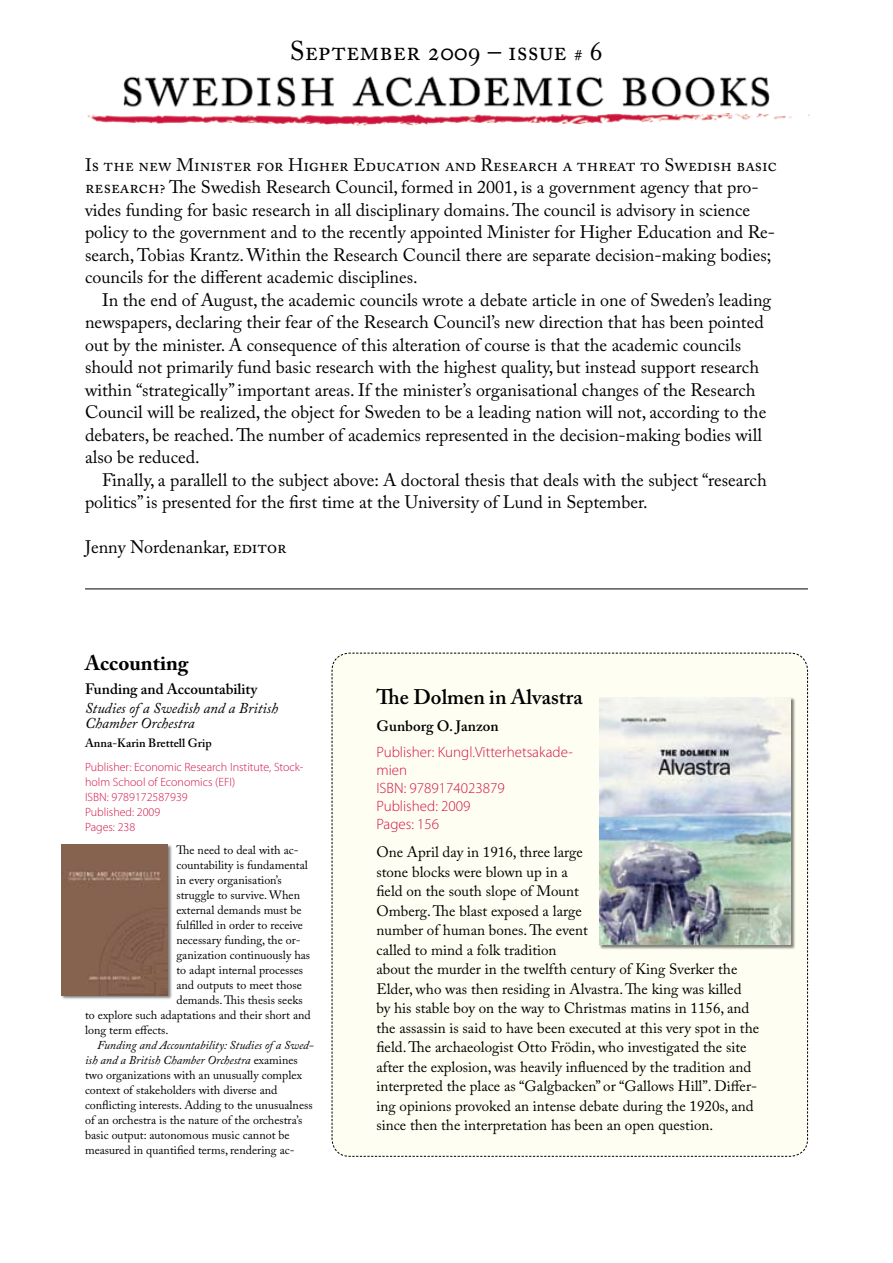
<style>
.page{position:relative;width:893px;height:1263px;background:#fff}
.page>*{position:absolute;margin:0;border:0;box-sizing:border-box;transform-origin:0 0}
.t1{font:27px "Adobe Caslon Pro";color:#000}
.t2{font:600 21px "Adobe Caslon Pro";color:#000}
.t3{font:700 21px "Adobe Caslon Pro";color:#000}
.t4{font:18px/22.5px "Adobe Caslon Pro";color:#000}
.t5{font:15px/19.5px "Adobe Caslon Pro";color:#000}
.t6{font:300 15px/18px "Myriad Pro";color:#d31145}
.t7{font:italic 15px/15px "Adobe Caslon Pro";color:#000}
.t8{font:600 15px "Adobe Caslon Pro";color:#000}
.t9{font:12px/15px "Adobe Caslon Pro";color:#000}
.t10{font:300 12px/15px "Myriad Pro";color:#d31145}
.t11{font:600 12px "Adobe Caslon Pro";color:#000}
.s1{font-size:18px}
.s2{font-style:italic}
</style>
<div class="page">
<img style="left:87px;top:76px;width:722px;height:50px">
<hr style="left:85px;top:588px;width:723px;height:1px;background:#000">
<div style="left:331px;top:652px;width:477px;height:505px;background:#fffef2"></div>
<div style="left:61px;top:844px;width:113px;height:156px;background:#000;opacity:.5"></div>
<img style="left:62px;top:845px;width:106px;height:150px">
<div style="left:599px;top:696px;width:197px;height:254px;background:#000;opacity:.5"></div>
<img style="left:600px;top:697px;width:191px;height:248px">
<h1 class="t1" style="left:290px;top:35px;width:315px">September 2009 – issue <span class="s1">#</span> 6</h1>
<p class="t4" style="left:85px;top:153px;width:693px">Is the new Minister for Higher Education and Research a threat to Swedish basic research? The Swedish Research Council, formed in 2001, is a government agency that pro&shy;vides funding for basic research in all disciplinary domains. The council is advisory in science policy to the government and to the recently appointed Minister for Higher Education and Re&shy;search, Tobias Krantz. Within the Research Council there are separate decision-making bodies; councils for the different academic disciplines.</p>
<p class="t4" style="left:85px;top:288px;width:688px;text-indent:17px">In the end of August, the academic councils wrote a debate article in one of Sweden’s leading newspapers, declaring their fear of the Research Council’s new direction that has been pointed out by the minister. A consequence of this alteration of course is that the academic councils should not primarily fund basic research with the highest quality, but instead support research within “strategically” important areas. If the minister’s organisational changes of the Research Council will be realized, the object for Sweden to be a leading nation will not, according to the debaters, be reached. The number of academics represented in the decision-making bodies will also be reduced.</p>
<p class="t4" style="left:85px;top:468px;width:683px;text-indent:17px">Finally, a parallell to the subject above: A doctoral thesis that deals with the subject “research politics” is presented for the first time at the University of Lund in September.</p>
<p class="t4" style="left:85px;top:536px;width:203px">Jenny Nordenankar, editor</p>
<p class="t3" style="left:85px;top:651px;width:105px">Accounting</p>
<p class="t8" style="left:85px;top:680px;width:174px">Funding and Accountability</p>
<p class="t7" style="left:85px;top:700px;width:195px">Studies of a Swedish and a British<br>Chamber Orchestra</p>
<p class="t11" style="left:85px;top:736px;width:128px">Anna-Karin Brettell Grip</p>
<p class="t10" style="left:85px;top:759px;width:220px">Publisher: Economic Research Institute, Stock&shy;holm School of Economics (EFI)<br>ISBN: 97891 72587939<br>Published: 2009<br>Pages: 238</p>
<p class="t9" style="left:176px;top:843px;width:124px">The need to deal with ac-</p>
<p class="t9" style="left:176px;top:858px;width:133px">countability is fundamental</p>
<p class="t9" style="left:176px;top:873px;width:107px">in every organisation’s</p>
<p class="t9" style="left:176px;top:888px;width:125px">struggle to survive. When</p>
<p class="t9" style="left:176px;top:903px;width:127px">external demands must be</p>
<p class="t9" style="left:176px;top:918px;width:128px">fulfilled in order to receive</p>
<p class="t9" style="left:176px;top:933px;width:126px">necessary funding, the or-</p>
<p class="t9" style="left:176px;top:948px;width:135px">ganization continuously has</p>
<p class="t9" style="left:176px;top:963px;width:128px">to adapt internal processes</p>
<p class="t9" style="left:176px;top:978px;width:127px">and outputs to meet those</p>
<p class="t9" style="left:176px;top:993px;width:128px">demands. This thesis seeks</p>
<p class="t9" style="left:85px;top:1008px;width:227px">to explore such adaptations and their short and</p>
<p class="t9" style="left:85px;top:1023px;width:85px">long term effects.</p>
<p class="t9" style="left:85px;top:1038px;width:230px;text-indent:12px"><span class="s2">Funding and Accountability: Studies of a Swed&shy;ish and a British Chamber Orchestra</span> examines two organizations with an unusually complex context of stakeholders with diverse and conflicting interests. Adding to the unusualness of an orchestra is the nature of the orchestra’s basic output: autonomous music cannot be measured in quantified terms, rendering ac-</p>
<p class="t2" style="left:376px;top:684px;width:208px">The Dolmen in Alvastra</p>
<p class="t8" style="left:376px;top:716px;width:124px">Gunborg O. Janzon</p>
<p class="t6" style="left:376px;top:743px;width:198px">Publisher: Kungl.Vitterhetsakade&shy;mien<br>ISBN: 97891 74023879<br>Published: 2009<br>Pages: 1 56</p>
<p class="t5" style="left:376px;top:842px;width:384px">One April day in 1916, three large<br>stone blocks were blown up in a<br>field on the south slope of Mount<br>Omberg. The blast exposed a large<br>number of human bones. The event<br>called to mind a folk tradition<br>about the murder in the twelfth century of King Sverker the Elder, who was then residing in Alvastra. The king was killed<br>by his stable boy on the way to Christmas matins in 1156, and the assassin is said to have been executed at this very spot in the field. The archaeologist Otto Frödin, who investigated the site after the explosion, was heavily influenced by the tradition and interpreted the place as “Galgbacken” or “Gallows Hill”. Differ&shy;ing opinions provoked an intense debate during the 1920s, and since then the interpretation has been an open question.</p>
</div>
